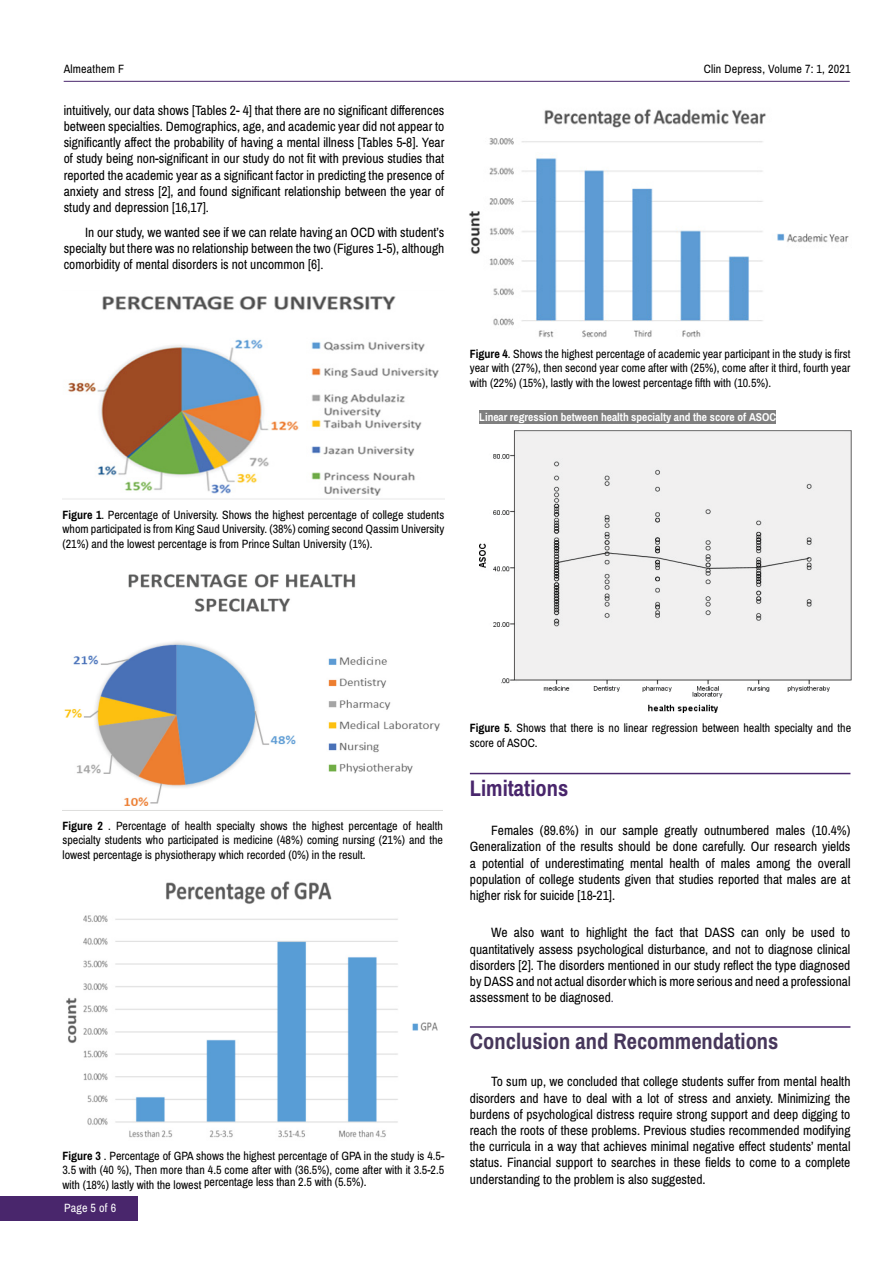
<style>
.page{position:relative;width:893px;height:1263px;background:#fff}
.page>*{position:absolute;margin:0;border:0;box-sizing:border-box;transform-origin:0 0}
.t1{font:700 22.5px "Archivo Narrow";color:#47375b}
.t2{font:700 22.5px "Archivo Narrow";color:#49266c}
.t3{font:13.5px/16.2px "Archivo Narrow";color:#000;text-align:justify}
.t4{font:12px/14.4px "Archivo Narrow";color:#000;text-align:justify}
.t5{font:12px "Archivo Narrow";letter-spacing:.015em;color:#fff}
.t6{font:700 11.4px "Archivo Narrow";color:#fff}
.s1{font-family:"Minion Pro"}
.s2{font-weight:700}
.s3{font-family:"Minion Pro";color:#47375b}
</style>
<div class="page">
<hr style="left:64px;top:81px;width:786px;height:1px;background:#49266c">
<div style="left:0;top:1196px;width:137px;height:24px;background:#49266c"></div>
<hr style="left:470px;top:773px;width:380px;height:1px;background:#49266c">
<hr style="left:470px;top:1026px;width:380px;height:2px;background:#49266c">
<img style="left:63px;top:296px;width:381px;height:203px">
<img style="left:64px;top:574px;width:376px;height:232px">
<img style="left:66px;top:881px;width:372px;height:257px">
<img style="left:469px;top:109px;width:380px;height:229px">
<div style="left:479px;top:410px;width:297px;height:13px;background:#7f7f7f"></div>
<img style="left:479px;top:431px;width:372px;height:282px">
<p class="t4" style="left:64px;top:61px;width:62px">Almeathem F</p>
<p class="t4" style="left:704px;top:61px;width:148px">Clin Depress, Volume 7: 1, 2021</p>
<p class="t3" style="left:64px;top:102px;width:382px">intuitively, our data shows [Tables 2- 4] that there are no significant differences between specialties. Demographics, age, and academic year did not appear to significantly affect the probability of having a mental illness [Tables 5-8]. Year of study being non-significant in our study do not fit with previous studies that reported the academic year as a significant factor in predicting the presence of anxiety and stress [2], and found significant relationship between the year of study and depression [16,17]<span class="s1">.</span></p>
<p class="t3" style="left:64px;top:224px;width:382px;text-indent:21px">In our study, we wanted see if we can relate having an OCD with student’s specialty but there was no relationship between the two (Figures 1-5), although comorbidity of mental disorders is not uncommon [6]<span class="s1">.</span></p>
<p class="t4" style="left:470px;top:347px;width:382px"><span class="s2">Figure 4</span>. Shows the highest percentage of academic year participant in the study is first year with (27%), then second year come after with (25%), come after it third, fourth year with (22%) (15%), lastly with the lowest percentage fifth with (10.5%).</p>
<p class="t6" style="left:479px;top:410px;width:298px">Linear regression between health specialty and the score of ASOC</p>
<p class="t4" style="left:63px;top:508px;width:383px"><span class="s2">Figure 1</span>. Percentage of University. Shows the highest percentage of college students whom participated is from King Saud University. (38%) coming second Qassim University (21%) and the lowest percentage is from Prince Sultan University (1%).</p>
<p class="t4" style="left:63px;top:819px;width:382px"><span class="s2">Figure 2</span> . Percentage of health specialty shows the highest percentage of health specialty students who participated is medicine (48%) coming nursing (21%) and the lowest percentage is physiotherapy which recorded (0%) in the result.</p>
<p class="t4" style="left:63px;top:1149px;width:383px"><span class="s2">Figure 3</span> . Percentage of GPA shows the highest percentage of GPA in the study is 4.5-<br>3.5 with (40 %), Then more than 4.5 come after with (36.5%), come after with it 3.5-2.5</p>
<p class="t4" style="left:63px;top:1175px;width:306px">with (18%) lastly with the lowest percentage less than 2.5 with (5.5%).</p>
<p class="t5" style="left:64px;top:1201px;width:54px">Page 5 of 6</p>
<p class="t4" style="left:470px;top:721px;width:383px"><span class="s2">Figure 5</span>. Shows that there is no linear regression between health specialty and the score of ASOC.</p>
<h1 class="t2" style="left:470px;top:774px;width:100px">Limitations</h1>
<p class="t3" style="left:470px;top:823px;width:382px;text-indent:21px">Females (89.6%) in our sample greatly outnumbered males (10.4%)<br>Generalization of the results should be done carefully. Our research yields a potential of underestimating mental health of males among the overall population of college students given that studies reported that males are at higher risk for suicide [18-21].</p>
<p class="t3" style="left:470px;top:925px;width:382px;text-indent:21px">We also want to highlight the fact that DASS can only be used to quantitatively assess psychological disturbance, and not to diagnose clinical disorders [2]. The disorders mentioned in our study reflect the type diagnosed by DASS and not actual disorder which is more serious and need a professional assessment to be diagnosed<span class="s3">.</span></p>
<h1 class="t1" style="left:470px;top:1027px;width:310px">Conclusion and Recommendations</h1>
<p class="t3" style="left:470px;top:1074px;width:382px;text-indent:21px">To sum up, we concluded that college students suffer from mental health disorders and have to deal with a lot of stress and anxiety. Minimizing the burdens of psychological distress require strong support and deep digging to reach the roots of these problems. Previous studies recommended modifying the curricula in a way that achieves minimal negative effect students’ mental status. Financial support to searches in these fields to come to a complete understanding to the problem is also suggested.</p>
</div>
